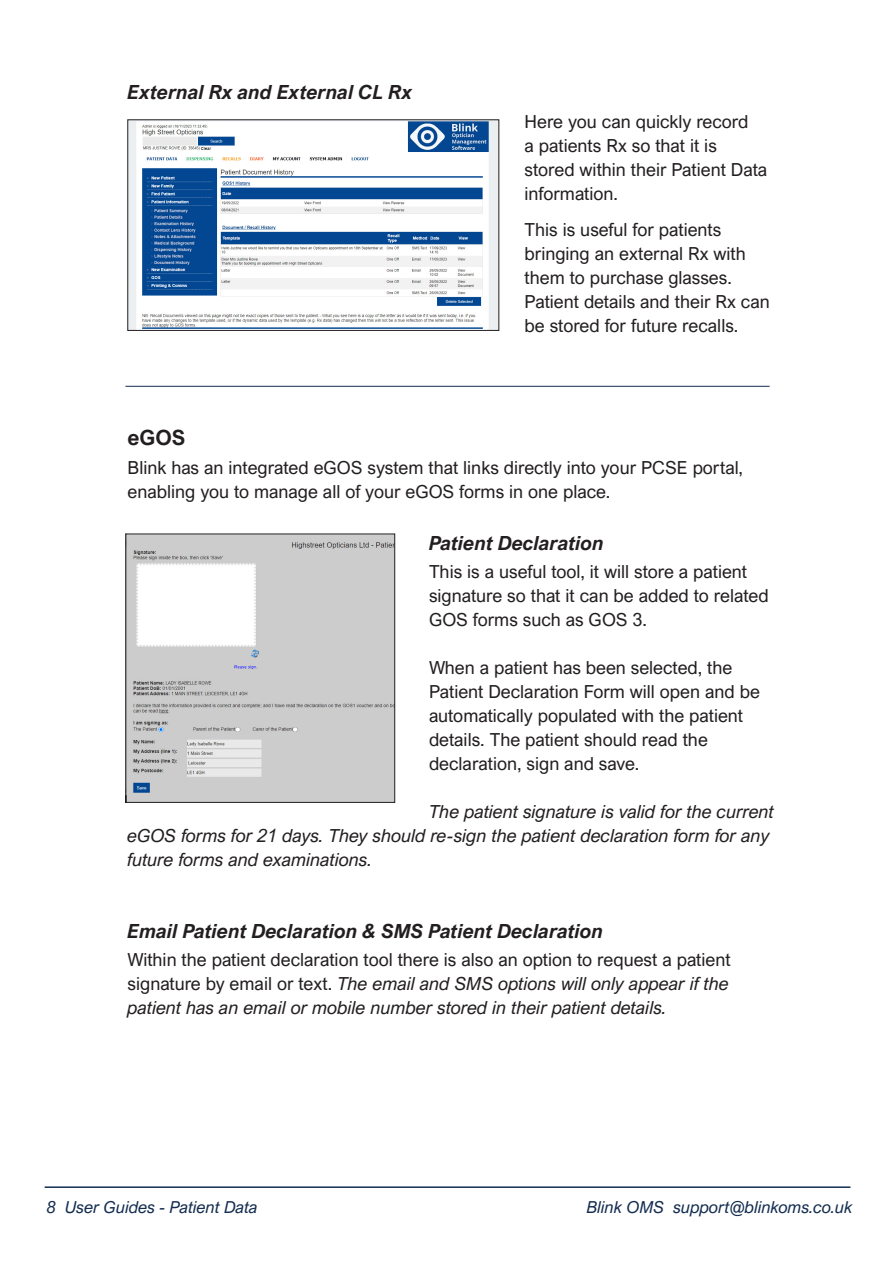
<style>
.page{position:relative;width:893px;height:1263px;background:#fff}
.page>*{position:absolute;margin:0;border:0;box-sizing:border-box;transform-origin:0 0}
.t1{font:700 21px "Arial Nova";color:#231f20}
.t2{font:italic 700 19.5px "Arial Nova";color:#231f20}
.t3{font:18px/24px "Arial Nova";color:#231f20}
.t4{font:italic 18px/24px "Arial Nova";color:#231f20}
.t5{font:italic 16.5px "Arial Nova";color:#142d50}
.s1{font-style:normal}
</style>
<div class="page">
<hr style="left:45px;top:1186px;width:805px;height:2px;background:#142d50">
<img style="left:130px;top:122px;width:367px;height:207px">
<div style="left:128px;top:120px;width:371px;height:211px;border:1px solid #231f20"></div>
<hr style="left:125px;top:386px;width:645px;height:1px;background:#142d50">
<img style="left:127px;top:536px;width:266px;height:265px">
<div style="left:125px;top:534px;width:270px;height:269px;border:1px solid #231f20"></div>
<p class="t2" style="left:128px;top:81px;width:286px">External Rx and External CL Rx</p>
<p class="t3" style="left:525px;top:109px;width:244px">Here you can quickly record<br>a patients Rx so that it is stored within their Patient Data information.</p>
<p class="t3" style="left:525px;top:218px;width:247px">This is useful for patients bringing an external Rx with them to purchase glasses.<br>Patient details and their Rx can be stored for future recalls.</p>
<p class="t1" style="left:128px;top:426px;width:59px">eGOS</p>
<p class="t3" style="left:128px;top:455px;width:617px">Blink has an integrated eGOS system that links directly into your PCSE portal, enabling you to manage all of your eGOS forms in one place.</p>
<p class="t2" style="left:429px;top:531px;width:176px">Patient Declaration</p>
<p class="t3" style="left:429px;top:560px;width:341px">This is a useful tool, it will store a patient signature so that it can be added to related<br>GOS forms such as GOS 3.</p>
<p class="t3" style="left:429px;top:656px;width:332px">When a patient has been selected, the Patient Declaration Form will open and be automatically populated with the patient details. The patient should read the declaration, sign and save.</p>
<p class="t4" style="left:128px;top:800px;width:648px;text-indent:301px">The patient signature is valid for the current eGOS forms for 21 days. They should re-sign the patient declaration form for any future forms and examinations.</p>
<p class="t2" style="left:128px;top:920px;width:477px">Email Patient Declaration &amp; SMS Patient Declaration</p>
<p class="t4" style="left:128px;top:948px;width:605px;text-align:justify"><span class="s1">Within the patient declaration tool there is also an option to request a patient signature by email or text.</span> The email and SMS options will only appear if the patient has an email or mobile number stored in their patient details.</p>
<p class="t5" style="left:47px;top:1198px;width:213px">8 User Guides - Patient Data</p>
<p class="t5" style="left:587px;top:1198px;width:267px">Blink OMS support@blinkoms.co.uk</p>
</div>
